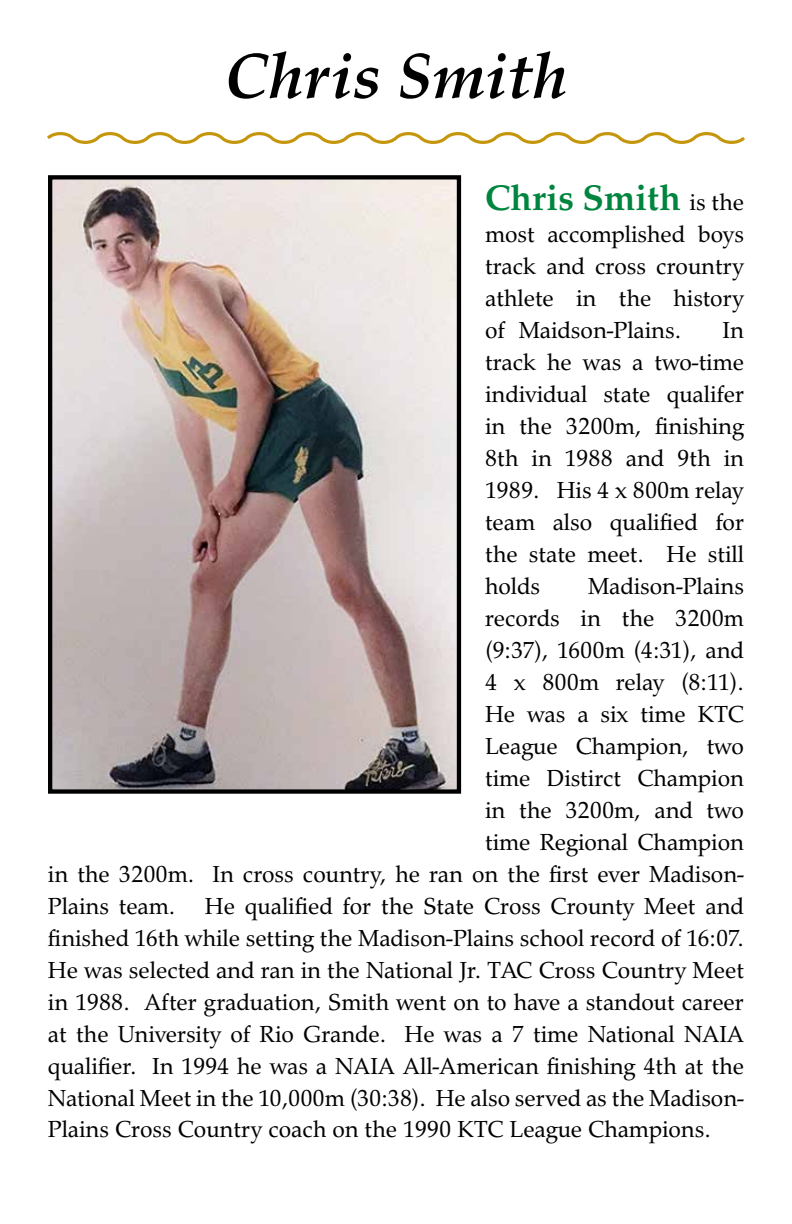
<style>
.page{position:relative;width:792px;height:1224px;background:#fff}
.page>*{position:absolute;margin:0;border:0;box-sizing:border-box;transform-origin:0 0}
.t1{font:italic 700 64px "URW Palladio L";color:#000}
.t2{font:700 36px "URW Palladio L";color:#00853f}
.t3{font:24px/32px "URW Palladio T";color:#000;text-align:justify}
.s1{font-family:"URW Palladio T";font-weight:400;font-size:24px;color:#000}
</style>
<div class="page">
<img style="left:53px;top:180px;width:403px;height:609px">
<div style="left:48px;top:175px;width:413px;height:619px;border:4px solid #000"></div>
<svg style="left:47px;top:132px;width:698px;height:12px"></svg>
<h1 class="t1" style="left:224px;top:38px;width:345px">Chris Smith</h1>
<h2 class="t2" style="left:485px;top:176px;width:260px">Chris Smith <span class="s1">is the</span></h2>
<p class="t3" style="left:485px;top:218px;width:260px">most accomplished boys track and cross crountry athlete in the history of Maidson-Plains.</p>
<p class="t3" style="left:485px;top:314px;width:260px;text-indent:238px">In track he was a two-time individual state qualifer in the 3200m, finishing 8th in 1988 and 9th in 1989. His 4 x 800m relay team also qualified for the state meet. He still holds</p>
<p class="t3" style="left:588px;top:570px;width:157px">Madison-Plains</p>
<p class="t3" style="left:485px;top:602px;width:260px">records in the 3200m</p>
<p class="t3" style="left:485px;top:634px;width:260px">(9:37), 1600m (4:31), and</p>
<p class="t3" style="left:485px;top:666px;width:260px">4 x 800m relay (8:11).</p>
<p class="t3" style="left:485px;top:698px;width:260px">He was a six time KTC</p>
<p class="t3" style="left:485px;top:730px;width:260px">League Champion, two</p>
<p class="t3" style="left:485px;top:762px;width:260px">time Distirct Champion</p>
<p class="t3" style="left:485px;top:794px;width:260px">in the 3200m, and two</p>
<p class="t3" style="left:485px;top:826px;width:260px">time Regional Champion</p>
<p class="t3" style="left:48px;top:858px;width:698px">in the 3200m. In cross country, he ran on the first ever Madison-</p>
<p class="t3" style="left:48px;top:890px;width:697px">Plains team. He qualified for the State Cross Crounty Meet and</p>
<p class="t3" style="left:48px;top:922px;width:697px">finished 16th while setting the Madison-Plains school record of 16:07.</p>
<p class="t3" style="left:48px;top:954px;width:698px">He was selected and ran in the National Jr. TAC Cross Country Meet</p>
<p class="t3" style="left:48px;top:986px;width:697px">in 1988. After graduation, Smith went on to have a standout career</p>
<p class="t3" style="left:48px;top:1018px;width:698px">at the University of Rio Grande. He was a 7 time National NAIA</p>
<p class="t3" style="left:48px;top:1050px;width:698px">qualifier. In 1994 he was a NAIA All-American finishing 4th at the</p>
<p class="t3" style="left:48px;top:1082px;width:698px">National Meet in the 10,000m (30:38). He also served as the Madison-</p>
<p class="t3" style="left:48px;top:1114px;width:664px">Plains Cross Country coach on the 1990 KTC League Champions.</p>
</div>
